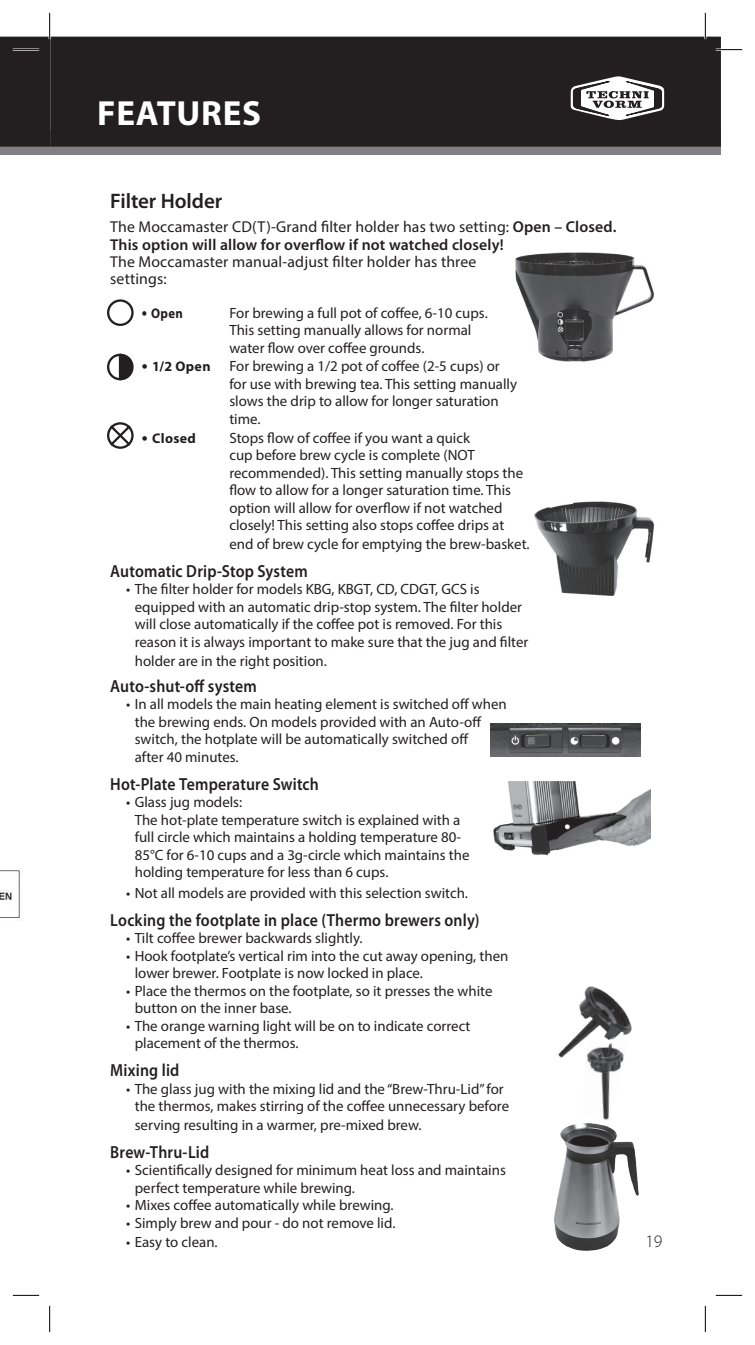
<style>
.page{position:relative;width:755px;height:1345px;background:#fff}
.page>*{position:absolute;margin:0;border:0;box-sizing:border-box;transform-origin:0 0}
.t1{font:700 35px "Myriad Pro";letter-spacing:.02em;color:#fff}
.Subhead{font:600 21px "Myriad Pro";letter-spacing:-.005em;color:#231f20}
.Subhead-2{font:600 17.5px "Myriad Pro";letter-spacing:.01em;color:#231f20;scale:.9 1}
.t2{font:300 17.5px "Myriad Pro";color:#231f20}
.Subhead-3{font:15.75px "Myriad Pro";letter-spacing:.01em;color:#231f20}
.Subhead-4{font:600 15.75px "Myriad Pro";letter-spacing:.01em;color:#231f20}
.t3{font:14.88px/17.5px "Myriad Pro";color:#231f20}
.t4{font:700 14px "Myriad Pro";letter-spacing:.025em;color:#231f20}
.t5{font:700 14px "Myriad Pro";letter-spacing:.025em;color:#231f20;scale:.9 1}
.s1{font-weight:600}
.s2{font-size:17.5px}
</style>
<div class="page">
<div style="left:51px;top:130px;width:669px;height:24px;background:#808083"></div>
<div style="left:0;top:130px;width:51px;height:24px;background:#808083"></div>
<div style="left:51px;top:37px;width:668px;height:109px;background:#231f20"></div>
<div style="left:51px;top:37px;width:669px;height:110px;border:2px solid #231f20"></div>
<svg style="left:570px;top:76px;width:93px;height:44px"></svg>
<img style="left:601px;top:1076px;width:9px;height:41px">
<img style="left:515px;top:252px;width:139px;height:110px">
<img style="left:493px;top:781px;width:156px;height:75px">
<img style="left:490px;top:723px;width:150px;height:33px">
<div style="left:107px;top:299px;width:26px;height:27px;border:2px solid #231f20;border-radius:50%"></div>
<svg style="left:107px;top:353px;width:27px;height:28px"></svg>
<div style="left:107px;top:422px;width:26px;height:27px;border:2px solid #231f20;border-radius:50%"></div>
<svg style="left:108px;top:423px;width:25px;height:25px"></svg>
<img style="left:558px;top:986px;width:74px;height:90px">
<img style="left:554px;top:1117px;width:85px;height:134px">
<img style="left:534px;top:501px;width:120px;height:95px">
<img style="left:0;top:869px;width:23px;height:52px">
<hr style="left:715px;top:49px;width:26px;height:2px;background:#fff">
<hr style="left:703px;top:13px;width:3px;height:26px;background:#fff">
<svg style="left:715px;top:49px;width:26px;height:1px"></svg>
<svg style="left:13px;top:1294px;width:26px;height:1px"></svg>
<svg style="left:716px;top:1294px;width:25px;height:1px"></svg>
<svg style="left:0;top:13px;width:51px;height:134px"></svg>
<svg style="left:49px;top:1305px;width:1px;height:26px"></svg>
<svg style="left:704px;top:13px;width:1px;height:26px"></svg>
<svg style="left:704px;top:1306px;width:1px;height:25px"></svg>
<h1 class="t1" style="left:97px;top:90px;width:165px">FEATURES</h1>
<p class="Subhead" style="left:110px;top:190px;width:113px">Filter Holder</p>
<p class="Subhead-3" style="left:110px;top:217px;width:507px">The Moccamaster CD(T)-Grand filter holder has two setting: <span class="s1">Open – Closed.</span></p>
<p class="Subhead-4" style="left:110px;top:236px;width:395px">This option will allow for overflow if not watched closely!</p>
<p class="Subhead-3" style="left:110px;top:252px;width:367px">The Moccamaster manual-adjust filter holder has three</p>
<p class="Subhead-3" style="left:110px;top:269px;width:58px">settings:</p>
<p class="t5" style="left:142px;top:304px;width:47px"><span class="s2">•</span> Open</p>
<p class="t3" style="left:229px;top:304px;width:260px">For brewing a full pot of coffee, 6-10 cups.<br>This setting manually allows for normal water flow over coffee grounds.</p>
<p class="t4" style="left:142px;top:357px;width:70px"><span class="s2">•</span> 1/2 Open</p>
<p class="t3" style="left:229px;top:357px;width:289px">For brewing a 1/2 pot of coffee (2-5 cups) or for use with brewing tea. This setting manually slows the drip to allow for longer saturation time.</p>
<p class="t4" style="left:142px;top:429px;width:56px"><span class="s2">•</span> Closed</p>
<p class="t3" style="left:229px;top:429px;width:301px">Stops flow of coffee if you want a quick<br>cup before brew cycle is complete (NOT recommended). This setting manually stops the flow to allow for a longer saturation time. This option will allow for overflow if not watched closely! This setting also stops coffee drips at end of brew cycle for emptying the brew-basket.</p>
<p class="Subhead-2" style="left:110px;top:561px;width:221px">Automatic Drip-Stop System</p>
<p class="t3" style="left:135px;top:580px;width:395px;text-indent:-9px">• The filter holder for models KBG, KBGT, CD, CDGT, GCS is equipped with an automatic drip-stop system. The filter holder will close automatically if the coffee pot is removed. For this reason it is always important to make sure that the jug and filter</p>
<p class="t3" style="left:135px;top:651px;width:193px">holder are in the right position.</p>
<p class="Subhead-2" style="left:110px;top:676px;width:164px">Auto-shut-off system</p>
<p class="t3" style="left:135px;top:695px;width:373px;text-indent:-9px">• In all models the main heating element is switched off when the brewing ends. On models provided with an Auto-off switch, the hotplate will be automatically switched off<br>after 40 minutes.</p>
<p class="Subhead-2" style="left:110px;top:774px;width:233px">Hot-Plate Temperature Switch</p>
<p class="t3" style="left:135px;top:793px;width:336px;text-indent:-9px">• Glass jug models:<br>The hot-plate temperature switch is explained with a full circle which maintains a holding temperature 80- 85°C for 6-10 cups and a 3g-circle which maintains the holding temperature for less than 6 cups.</p>
<p class="t3" style="left:126px;top:884px;width:343px">• Not all models are provided with this selection switch.</p>
<p class="Subhead-2" style="left:110px;top:910px;width:411px">Locking the footplate in place (Thermo brewers only)</p>
<p class="t3" style="left:126px;top:929px;width:238px">• Tilt coffee brewer backwards slightly.</p>
<p class="t3" style="left:135px;top:946px;width:375px;text-indent:-9px">• Hook footplate’s vertical rim into the cut away opening, then lower brewer. Footplate is now locked in place.</p>
<p class="t3" style="left:135px;top:981px;width:359px;text-indent:-9px">• Place the thermos on the footplate, so it presses the white button on the inner base.</p>
<p class="t3" style="left:135px;top:1016px;width:337px;text-indent:-9px">• The orange warning light will be on to indicate correct placement of the thermos.</p>
<p class="Subhead-2" style="left:110px;top:1060px;width:78px">Mixing lid</p>
<p class="t3" style="left:126px;top:1079px;width:384px;text-align:center">• The glass jug with the mixing lid and the “Brew-Thru-Lid” for the thermos, makes stirring of the coffee unnecessary before</p>
<p class="t3" style="left:135px;top:1115px;width:288px">serving resulting in a warmer, pre-mixed brew.</p>
<p class="Subhead-2" style="left:110px;top:1142px;width:111px">Brew-Thru-Lid</p>
<p class="t3" style="left:135px;top:1161px;width:372px;text-indent:-9px">• Scientifically designed for minimum heat loss and maintains perfect temperature while brewing.</p>
<p class="t3" style="left:126px;top:1196px;width:269px">• Mixes coffee automatically while brewing.</p>
<p class="t3" style="left:126px;top:1213px;width:271px">• Simply brew and pour - do not remove lid.</p>
<p class="t3" style="left:126px;top:1232px;width:93px">• Easy to clean.</p>
<p class="t2" style="left:645px;top:1231px;width:19px">19</p>
</div>
